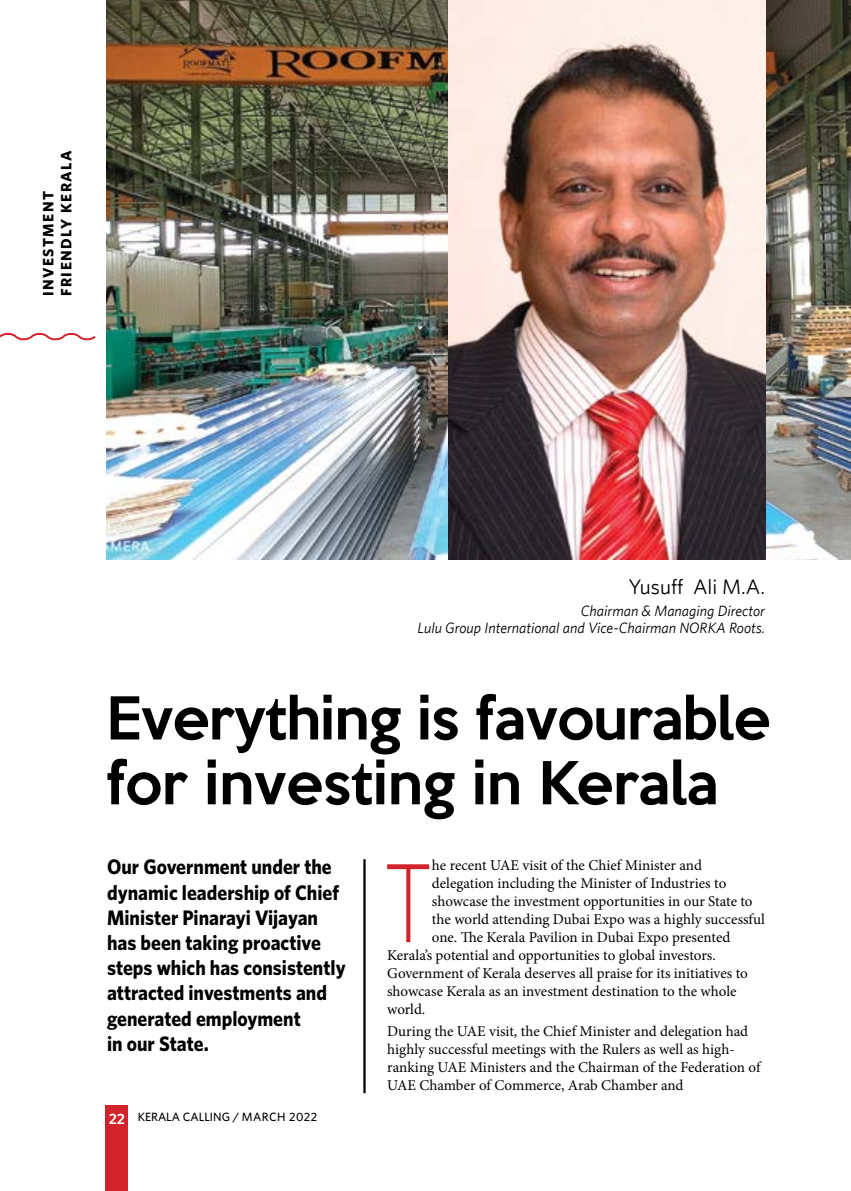
<style>
.page{position:relative;width:851px;height:1191px;background:#fff}
.page>*{position:absolute;margin:0;border:0;box-sizing:border-box;transform-origin:0 0}
.t1{font:300 112.8px "Whitney";color:#d2232a;scale:.75 1}
.t2{font:500 54px/64.8px "Keep Calm";letter-spacing:-.01em;color:#000}
.t3{font:700 21px/25.2px "Whitney";color:#000;scale:.93 1}
.t4{font:21px "Whitney";color:#000}
.t5{font:15px/18px "Minion Pro";color:#000}
.t6{font:italic 15px/17.4px "Whitney";color:#000;text-align:right}
.t7{font:700 15px/18px "Whitney";letter-spacing:.1em;color:#000}
.t8{font:500 12px "Whitney";color:#000}
.s1{font-weight:600;font-size:15px;color:#fff}
</style>
<div class="page">
<div style="left:105px;top:1106px;width:23px;height:85px;background:#d2232a"></div>
<svg style="left:0;top:333px;width:96px;height:8px"></svg>
<img style="left:106px;top:0;width:744px;height:559px">
<hr style="left:363px;top:859px;width:2px;height:234px;background:#000">
<img style="left:449px;top:0;width:316px;height:559px">
<p class="t7" style="left:39px;top:296px;width:147px;rotate:-90deg">INVESTMENT<br>FRIENDLY KERALA</p>
<h3 class="t4" style="left:628px;top:574px;width:138px">Yusuff Ali M.A.</h3>
<p class="t6" style="left:417px;top:601px;width:349px">Chairman &amp; Managing Director<br>Lulu Group International and Vice-Chairman NORKA Roots.</p>
<h2 class="t2" style="left:106px;top:681px;width:665px">Everything is favourable for investing in Kerala</h2>
<h3 class="t3" style="left:107px;top:854px;width:258px">Our Government under the dynamic leadership of Chief<br>Minister Pinarayi Vijayan has been taking proactive steps which has consistently attracted investments and generated employment<br>in our State.</h3>
<h1 class="t1" style="left:384px;top:837px;width:65px">T</h1>
<p class="t5" style="left:432px;top:856px;width:271px">he recent UAE visit of the Chief Minister and</p>
<p class="t5" style="left:432px;top:874px;width:296px">delegation including the Minister of Industries to</p>
<p class="t5" style="left:432px;top:892px;width:322px">showcase the investment opportunities in our State to</p>
<p class="t5" style="left:432px;top:910px;width:334px">the world attending Dubai Expo was a highly successful</p>
<p class="t5" style="left:432px;top:928px;width:300px">one. The Kerala Pavilion in Dubai Expo presented</p>
<p class="t5" style="left:387px;top:946px;width:330px">Kerala’s potential and opportunities to global investors.</p>
<p class="t5" style="left:387px;top:964px;width:362px">Government of Kerala deserves all praise for its initiatives to</p>
<p class="t5" style="left:387px;top:982px;width:351px">showcase Kerala as an investment destination to the whole</p>
<p class="t5" style="left:387px;top:1000px;width:40px">world.</p>
<p class="t5" style="left:387px;top:1022px;width:374px">During the UAE visit, the Chief Minister and delegation had highly successful meetings with the Rulers as well as high&shy;ranking UAE Ministers and the Chairman of the Federation of UAE Chamber of Commerce, Arab Chamber and</p>
<p class="t8" style="left:109px;top:1109px;width:210px"><span class="s1">22</span> KERALA CALLING / MARCH 2022</p>
</div>
